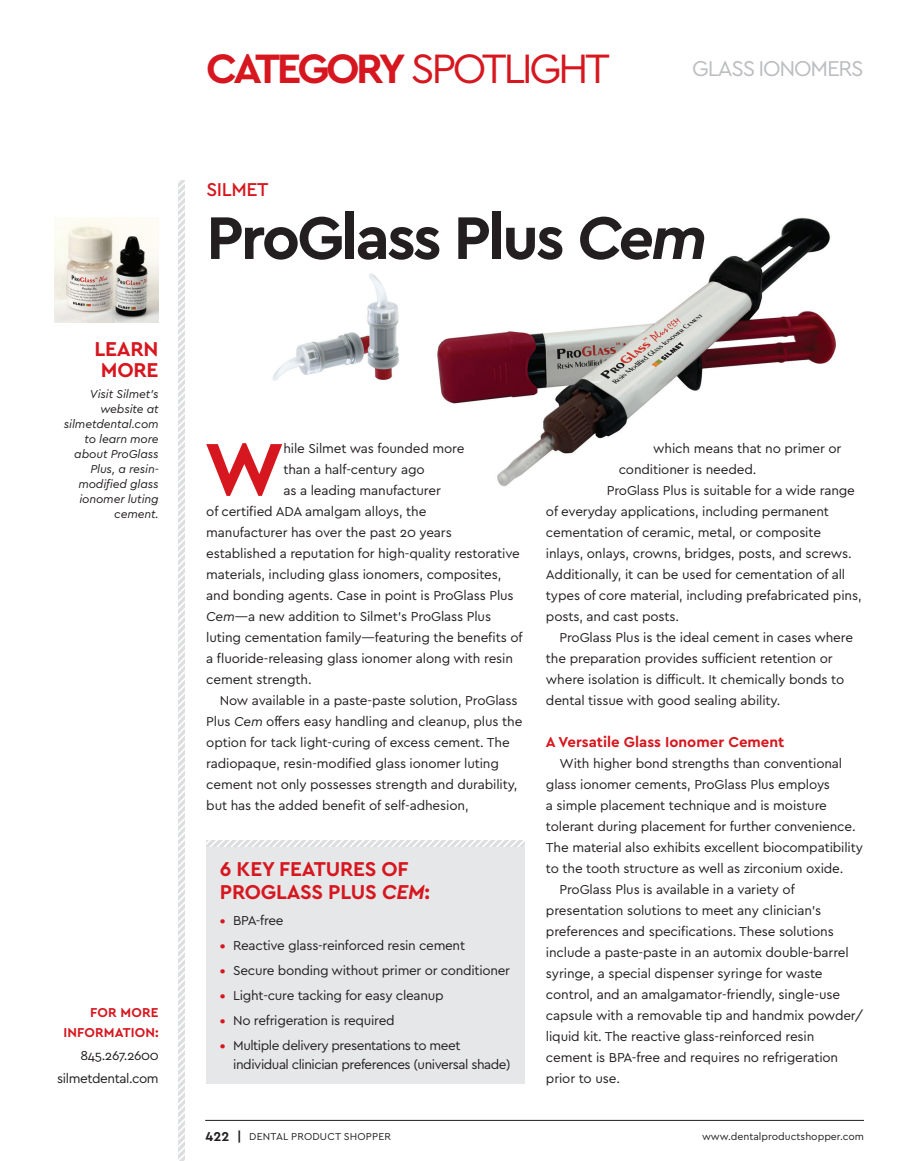
<style>
.page{position:relative;width:918px;height:1161px;background:#fff}
.page>*{position:absolute;margin:0;border:0;box-sizing:border-box;transform-origin:0 0}
.FTP_FIRST_PARAGRAPH{font:700 77.1px "Cera";color:#d7171f}
.PE_PRODUCT_NAME__TOP{font:700 63px "Cera";letter-spacing:-.045em;color:#231f20}
.t1{font:43.05px "Cera";letter-spacing:-.08em;color:#d7171f}
.t2{font:22.5px "Cera";letter-spacing:-.055em;color:#bcbdc0}
.BP_SIDEBAR_HEAD{font:700 21px/22.5px "Cera";letter-spacing:-.01em;color:#d7171f}
.PS_SIDE_COLUMN_HEADL{font:700 21px/21px "Cera";letter-spacing:-.015em;color:#d7171f;text-align:center}
.PE_COMPANY_NAME__TOP{font:500 19.5px "Cera";letter-spacing:-.02em;color:#d7171f}
.SUBHEAD_BODY{font:700 15px "Cera";color:#d7171f}
.FTP_BODY_COPY{font:13.5px/21px "Cera";letter-spacing:-.01em;color:#231f20}
.FTP_FIRST_PARAGRAPH-2{font:13.5px/21px "Cera";letter-spacing:-.01em;color:#231f20}
.NP_BODY_FP__RD{font:13.5px/19.5px "Cera";letter-spacing:-.02em;color:#231f20}
.FTP_ARGI_BODY{font:13.5px "Cera";letter-spacing:-.03em;color:#231f20}
.FTP_ARGI_BOLD{font:700 13.5px/19.5px "Cera";letter-spacing:.01em;color:#d7171f;text-align:right}
.PS_SIDE_COLUMN_BODY{font:italic 12px/15px "Cera";letter-spacing:-.01em;color:#231f20;text-align:right}
.t3{font:10.5px "Cera";color:#231f20}
.t4{font:10.5px "Cera";letter-spacing:.02em;color:#231f20}
.s1{font-weight:700}
.s2{font-style:italic}
.s3{font-weight:700;color:#d7171f}
.s4{font-weight:700;font-size:13.5px}
</style>
<div class="page">
<img style="left:272px;top:217px;width:564px;height:270px">
<hr style="left:205px;top:1120px;width:659px;height:1px;background:#231f20">
<svg style="left:178px;top:180px;width:7px;height:981px"></svg>
<div style="left:206px;top:847px;width:318px;height:236px;background:#e6e7e9"></div>
<svg style="left:206px;top:840px;width:318px;height:7px"></svg>
<img style="left:54px;top:217px;width:105px;height:105px">
<p class="PS_SIDE_COLUMN_HEADL" style="left:94px;top:337px;width:66px">LEARN<br>MORE</p>
<p class="PS_SIDE_COLUMN_BODY" style="left:64px;top:386px;width:96px">Visit Silmet’s website at silmetdental.com to learn more about ProGlass<br>Plus, a resin&shy;modified glass ionomer luting cement.</p>
<p class="FTP_ARGI_BOLD" style="left:63px;top:1002px;width:97px">FOR MORE<br>INFORMATION:</p>
<p class="FTP_ARGI_BODY" style="left:80px;top:1046px;width:80px">845.267.2600</p>
<p class="FTP_ARGI_BODY" style="left:57px;top:1070px;width:103px">silmetdental.com</p>
<p class="t1" style="left:206px;top:40px;width:405px"><span class="s1">CATEGORY</span> SPOTLIGHT</p>
<p class="t2" style="left:692px;top:53px;width:173px">GLASS IONOMERS</p>
<p class="PE_COMPANY_NAME__TOP" style="left:206px;top:176px;width:64px">SILMET</p>
<p class="PE_PRODUCT_NAME__TOP" style="left:206px;top:196px;width:503px">ProGlass Plus <span class="s2">Cem</span></p>
<p class="FTP_FIRST_PARAGRAPH" style="left:204px;top:418px;width:81px">W</p>
<p class="FTP_FIRST_PARAGRAPH-2" style="left:283px;top:437px;width:183px">hile Silmet was founded more</p>
<p class="FTP_FIRST_PARAGRAPH-2" style="left:283px;top:458px;width:143px">than a half-century ago</p>
<p class="FTP_FIRST_PARAGRAPH-2" style="left:283px;top:479px;width:159px">as a leading manufacturer</p>
<p class="FTP_FIRST_PARAGRAPH-2" style="left:206px;top:500px;width:222px">of certified ADA amalgam alloys, the</p>
<p class="FTP_FIRST_PARAGRAPH-2" style="left:206px;top:521px;width:247px">manufacturer has over the past 20 years</p>
<p class="FTP_FIRST_PARAGRAPH-2" style="left:206px;top:542px;width:315px">established a reputation for high-quality restorative</p>
<p class="FTP_FIRST_PARAGRAPH-2" style="left:206px;top:563px;width:297px">materials, including glass ionomers, composites,</p>
<p class="FTP_FIRST_PARAGRAPH-2" style="left:206px;top:584px;width:309px">and bonding agents. Case in point is ProGlass Plus</p>
<p class="FTP_FIRST_PARAGRAPH-2" style="left:206px;top:605px;width:286px"><span class="s2">Cem</span>—a new addition to Silmet’s ProGlass Plus</p>
<p class="FTP_FIRST_PARAGRAPH-2" style="left:206px;top:626px;width:318px">luting cementation family—featuring the benefits of</p>
<p class="FTP_FIRST_PARAGRAPH-2" style="left:206px;top:647px;width:308px">a fluoride-releasing glass ionomer along with resin</p>
<p class="FTP_FIRST_PARAGRAPH-2" style="left:206px;top:668px;width:107px">cement strength.</p>
<p class="FTP_FIRST_PARAGRAPH-2" style="left:206px;top:689px;width:318px;text-indent:14px">Now available in a paste-paste solution, ProGlass Plus <span class="s2">Cem</span> offers easy handling and cleanup, plus the option for tack light-curing of excess cement. The radiopaque, resin-modified glass ionomer luting cement not only possesses strength and durability, but has the added benefit of self-adhesion,</p>
<p class="BP_SIDEBAR_HEAD" style="left:220px;top:857px;width:211px">6 KEY FEATURES OF<br>PROGLASS PLUS <span class="s2">CEM</span>:</p>
<p class="NP_BODY_FP__RD" style="left:220px;top:910px;width:65px"><span class="s3">•</span> BPA-free</p>
<p class="NP_BODY_FP__RD" style="left:220px;top:935px;width:247px"><span class="s3">•</span> Reactive glass-reinforced resin cement</p>
<p class="NP_BODY_FP__RD" style="left:220px;top:960px;width:292px"><span class="s3">•</span> Secure bonding without primer or conditioner</p>
<p class="NP_BODY_FP__RD" style="left:220px;top:985px;width:225px"><span class="s3">•</span> Light-cure tacking for easy cleanup</p>
<p class="NP_BODY_FP__RD" style="left:220px;top:1010px;width:176px"><span class="s3">•</span> No refrigeration is required</p>
<p class="NP_BODY_FP__RD" style="left:233px;top:1035px;width:279px;text-indent:-14px"><span class="s3">•</span> Multiple delivery presentations to meet individual clinician preferences (universal shade)</p>
<p class="FTP_FIRST_PARAGRAPH-2" style="left:619px;top:437px;width:224px;text-indent:34px">which means that no primer or conditioner is needed.</p>
<p class="FTP_BODY_COPY" style="left:546px;top:479px;width:317px;text-indent:61px">ProGlass Plus is suitable for a wide range of everyday applications, including permanent cementation of ceramic, metal, or composite inlays, onlays, crowns, bridges, posts, and screws.<br>Additionally, it can be used for cementation of all types of core material, including prefabricated pins, posts, and cast posts.</p>
<p class="FTP_BODY_COPY" style="left:546px;top:626px;width:309px;text-indent:14px">ProGlass Plus is the ideal cement in cases where the preparation provides sufficient retention or where isolation is difficult. It chemically bonds to dental tissue with good sealing ability.</p>
<p class="SUBHEAD_BODY" style="left:546px;top:732px;width:240px">A Versatile Glass Ionomer Cement</p>
<p class="FTP_BODY_COPY" style="left:546px;top:752px;width:319px;text-indent:14px">With higher bond strengths than conventional glass ionomer cements, ProGlass Plus employs<br>a simple placement technique and is moisture tolerant during placement for further convenience.<br>The material also exhibits excellent biocompatibility to the tooth structure as well as zirconium oxide.</p>
<p class="FTP_BODY_COPY" style="left:546px;top:878px;width:319px;text-indent:14px">ProGlass Plus is available in a variety of presentation solutions to meet any clinician’s preferences and specifications. These solutions include a paste-paste in an automix double-barrel syringe, a special dispenser syringe for waste control, and an amalgamator-friendly, single-use capsule with a removable tip and handmix powder/ liquid kit. The reactive glass-reinforced resin cement is BPA-free and requires no refrigeration prior to use.</p>
<p class="t4" style="left:205px;top:1130px;width:187px"><span class="s4">422 |</span> DENTAL PRODUCT SHOPPER</p>
<p class="t3" style="left:702px;top:1130px;width:164px">www.dentalproductshopper.com</p>
</div>
